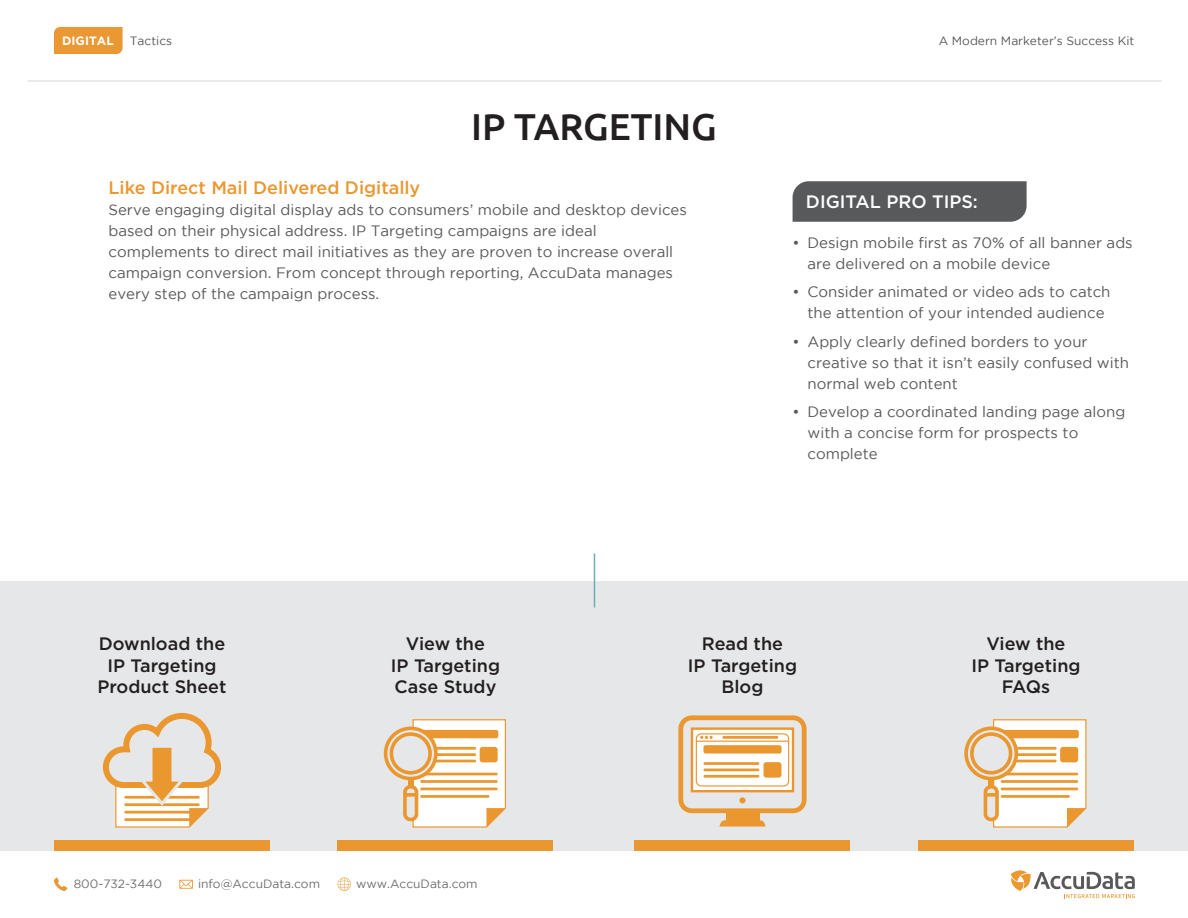
<style>
.page{position:relative;width:1188px;height:918px;background:#fff}
.page>*{position:absolute;margin:0;border:0;box-sizing:border-box;transform-origin:0 0}
.t1{font:500 37.5px "Ubuntu";color:#231f20}
.t2{font:500 18px/21.6px "Gotham HTF";color:#231f20;text-align:center}
.t3{font:500 18px "Gotham HTF";color:#eb9730}
.t4{font:500 18px "Gotham HTF";color:#fff}
.t5{font:15px/21px "Gotham";color:#58595b}
.t6{font:12px "Gotham";color:#6d6e71}
.t7{font:12px "Gotham";color:#58595b}
.t8{font:700 12px "Gotham";color:#fff}
</style>
<div class="page">
<svg style="left:337px;top:878px;width:14px;height:13px"></svg>
<svg style="left:54px;top:878px;width:14px;height:13px"></svg>
<svg style="left:179px;top:880px;width:14px;height:9px"></svg>
<svg style="left:1011px;top:870px;width:124px;height:28px"></svg>
<div style="left:0;top:581px;width:1188px;height:270px;background:#e6e7e8"></div>
<hr style="left:594px;top:554px;width:1px;height:54px;background:#70aeb4">
<div style="left:54px;top:840px;width:216px;height:11px;background:#eb9730"></div>
<svg style="left:102px;top:712px;width:120px;height:116px"></svg>
<div style="left:918px;top:840px;width:216px;height:11px;background:#eb9730"></div>
<svg style="left:992px;top:719px;width:95px;height:109px;background:#fbf3e9"></svg>
<hr style="left:1001px;top:773px;width:77px;height:2px;background:#eb9730">
<hr style="left:1001px;top:780px;width:77px;height:3px;background:#eb9730">
<hr style="left:1001px;top:788px;width:77px;height:2px;background:#eb9730">
<hr style="left:1001px;top:795px;width:69px;height:3px;background:#eb9730">
<div style="left:1001px;top:730px;width:78px;height:8px;background:#eb9730;border-radius:2px"></div>
<hr style="left:1001px;top:747px;width:56px;height:3px;background:#eb9730">
<hr style="left:1001px;top:753px;width:56px;height:3px;background:#eb9730">
<hr style="left:1001px;top:760px;width:56px;height:2px;background:#eb9730">
<div style="left:1060px;top:747px;width:18px;height:15px;background:#eb9730;border-radius:3px"></div>
<svg style="left:966px;top:728px;width:50px;height:51px"></svg>
<div style="left:964px;top:726px;width:54px;height:54px;border:4px solid #eb9730;border-radius:50%"></div>
<div style="left:972px;top:734px;width:39px;height:39px;background:#e6e7e8;border-radius:50%"></div>
<div style="left:970px;top:732px;width:42px;height:43px;border:4px solid #eb9730;border-radius:50%"></div>
<div style="left:989px;top:780px;width:5px;height:10px;background:#eb9730"></div>
<div style="left:985px;top:787px;width:12px;height:32px;background:#e6e7e8;border-radius:5px"></div>
<div style="left:984px;top:785px;width:15px;height:36px;border:4px solid #eb9730;border-radius:5px"></div>
<svg style="left:985px;top:793px;width:12px;height:4px"></svg>
<div style="left:338px;top:840px;width:216px;height:11px;background:#eb9730"></div>
<svg style="left:412px;top:719px;width:94px;height:109px;background:#fcf3e9"></svg>
<hr style="left:420px;top:773px;width:78px;height:2px;background:#eb9730">
<hr style="left:420px;top:780px;width:78px;height:3px;background:#eb9730">
<hr style="left:420px;top:788px;width:78px;height:2px;background:#eb9730">
<hr style="left:420px;top:795px;width:69px;height:3px;background:#eb9730">
<div style="left:420px;top:730px;width:78px;height:8px;background:#eb9730;border-radius:2px"></div>
<hr style="left:420px;top:747px;width:56px;height:3px;background:#eb9730">
<hr style="left:420px;top:753px;width:56px;height:3px;background:#eb9730">
<hr style="left:420px;top:760px;width:56px;height:2px;background:#eb9730">
<div style="left:480px;top:747px;width:18px;height:15px;background:#eb9730;border-radius:3px"></div>
<svg style="left:386px;top:728px;width:50px;height:51px"></svg>
<div style="left:384px;top:726px;width:54px;height:54px;border:4px solid #eb9730;border-radius:50%"></div>
<div style="left:391px;top:734px;width:39px;height:39px;background:#e6e7e8;border-radius:50%"></div>
<div style="left:390px;top:732px;width:42px;height:43px;border:4px solid #eb9730;border-radius:50%"></div>
<div style="left:408px;top:780px;width:5px;height:10px;background:#eb9730"></div>
<div style="left:405px;top:787px;width:12px;height:32px;background:#e6e7e8;border-radius:5px"></div>
<div style="left:403px;top:785px;width:15px;height:36px;border:4px solid #eb9730;border-radius:5px"></div>
<svg style="left:405px;top:793px;width:12px;height:4px"></svg>
<div style="left:634px;top:840px;width:216px;height:11px;background:#eb9730"></div>
<div style="left:678px;top:715px;width:129px;height:98px;border:5px solid #eb9730;border-radius:11px"></div>
<div style="left:726px;top:811px;width:33px;height:10px;background:#eb9730"></div>
<svg style="left:719px;top:820px;width:47px;height:7px"></svg>
<div style="left:739px;top:797px;width:7px;height:6px;background:#eb9730;border-radius:50%"></div>
<div style="left:691px;top:727px;width:103px;height:65px;background:#fff;border:2px solid #eb9730"></div>
<div style="left:696px;top:733px;width:93px;height:54px;border:1px solid #eb9730;border-radius:5px"></div>
<hr style="left:696px;top:741px;width:93px;height:1px;background:#eb9730">
<svg style="left:700px;top:736px;width:13px;height:3px"></svg>
<hr style="left:722px;top:736px;width:56px;height:3px;background:#eb9730">
<div style="left:703px;top:745px;width:79px;height:9px;background:#eb9730;border-radius:2px"></div>
<hr style="left:703px;top:762px;width:56px;height:3px;background:#eb9730">
<hr style="left:703px;top:769px;width:56px;height:2px;background:#eb9730">
<hr style="left:703px;top:775px;width:56px;height:3px;background:#eb9730">
<div style="left:764px;top:762px;width:18px;height:16px;background:#eb9730;border-radius:3px"></div>
<div style="left:793px;top:181px;width:234px;height:41px;background:#58595b"></div>
<hr style="left:27px;top:80px;width:1134px;height:2px;background:#e6e7e8">
<div style="left:54px;top:27px;width:69px;height:27px;background:#ea9833"></div>
<p class="t8" style="left:62px;top:33px;width:53px">DIGITAL</p>
<p class="t7" style="left:130px;top:34px;width:44px">Tactics</p>
<p class="t7" style="left:939px;top:34px;width:197px">A Modern Marketer’s Success Kit</p>
<h1 class="t1" style="left:471px;top:103px;width:247px">IP TARGETING</h1>
<p class="t3" style="left:108px;top:178px;width:313px">Like Direct Mail Delivered Digitally</p>
<p class="t5" style="left:108px;top:199px;width:580px">Serve engaging digital display ads to consumers’ mobile and desktop devices based on their physical address. IP Targeting campaigns are ideal complements to direct mail initiatives as they are proven to increase overall campaign conversion. From concept through reporting, AccuData manages every step of the campaign process.</p>
<p class="t4" style="left:806px;top:192px;width:174px">DIGITAL PRO TIPS:</p>
<p class="t5" style="left:807px;top:232px;width:327px;text-indent:-15px">• Design mobile first as 70% of all banner ads are delivered on a mobile device</p>
<p class="t5" style="left:807px;top:281px;width:305px;text-indent:-15px">• Consider animated or video ads to catch the attention of your intended audience</p>
<p class="t5" style="left:807px;top:331px;width:323px;text-indent:-15px">• Apply clearly defined borders to your creative so that it isn’t easily confused with normal web content</p>
<p class="t5" style="left:807px;top:401px;width:319px;text-indent:-15px">• Develop a coordinated landing page along with a concise form for prospects to complete</p>
<p class="t2" style="left:97px;top:633px;width:131px">Download the<br>IP Targeting<br>Product Sheet</p>
<p class="t2" style="left:971px;top:633px;width:111px">View the<br>IP Targeting<br>FAQs</p>
<p class="t2" style="left:391px;top:633px;width:111px">View the<br>IP Targeting<br>Case Study</p>
<p class="t2" style="left:688px;top:633px;width:111px">Read the<br>IP Targeting<br>Blog</p>
<p class="t6" style="left:74px;top:877px;width:90px">800-732-3440</p>
<p class="t6" style="left:198px;top:877px;width:124px">info@AccuData.com</p>
<p class="t6" style="left:356px;top:877px;width:123px">www.AccuData.com</p>
</div>
